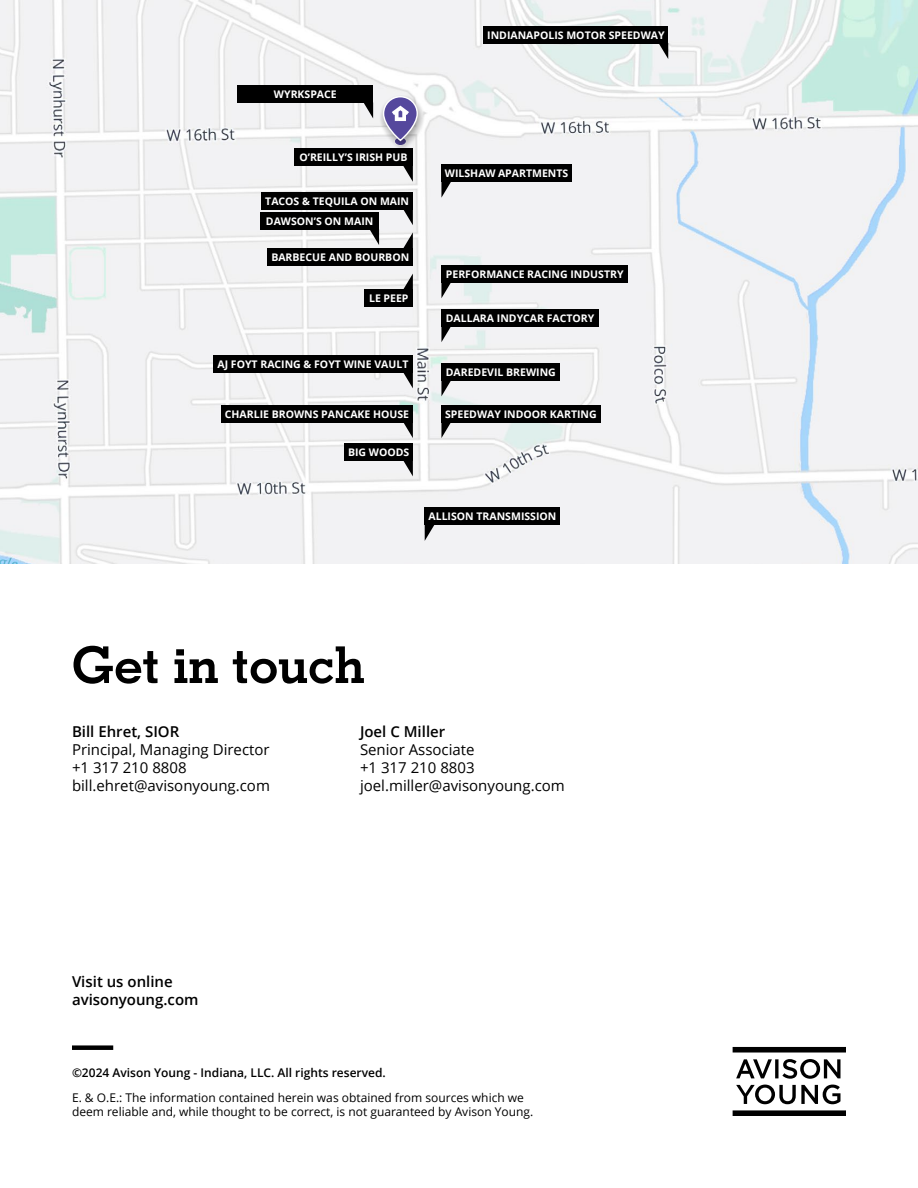
<style>
.page{position:relative;width:918px;height:1188px;background:#fff}
.page>*{position:absolute;margin:0;border:0;box-sizing:border-box;transform-origin:0 0}
.t1{font:700 50.85px "Geometric Slab 703 BT";color:#000}
.t2{font:15px/18px "Open Sans";color:#000}
.t3{font:600 15px/18px "Open Sans";color:#000}
.t4{font:12px/14.4px "Open Sans";color:#000}
.t5{font:600 12px "Open Sans";color:#000}
.t6{font:700 10.5px/20px "Open Sans";color:#fff}
</style>
<div class="page">
<svg style="left:733px;top:1047px;width:113px;height:6px"></svg>
<svg style="left:733px;top:1110px;width:113px;height:6px"></svg>
<svg style="left:736px;top:1059px;width:105px;height:20px"></svg>
<svg style="left:736px;top:1085px;width:104px;height:19px"></svg>
<div style="left:72px;top:1045px;width:41px;height:5px;background:#000"></div>
<img style="left:0;top:0;width:918px;height:563px">
<div style="left:425px;top:508px;width:135px;height:17px;background:#000"></div>
<div style="left:441px;top:265px;width:187px;height:17px;background:#000"></div>
<div style="left:441px;top:164px;width:131px;height:18px;background:#000"></div>
<div style="left:441px;top:309px;width:158px;height:17px;background:#000"></div>
<div style="left:441px;top:363px;width:119px;height:17px;background:#000"></div>
<div style="left:441px;top:405px;width:159px;height:17px;background:#000"></div>
<div style="left:484px;top:26px;width:184px;height:17px;background:#000"></div>
<div style="left:345px;top:443px;width:68px;height:18px;background:#000"></div>
<div style="left:221px;top:405px;width:192px;height:17px;background:#000"></div>
<div style="left:213px;top:355px;width:200px;height:18px;background:#000"></div>
<div style="left:365px;top:290px;width:48px;height:17px;background:#000"></div>
<div style="left:262px;top:192px;width:151px;height:17px;background:#000"></div>
<div style="left:260px;top:212px;width:119px;height:17px;background:#000"></div>
<div style="left:268px;top:248px;width:145px;height:18px;background:#000"></div>
<div style="left:294px;top:149px;width:119px;height:17px;background:#000"></div>
<div style="left:238px;top:85px;width:135px;height:18px;background:#000"></div>
<svg style="left:425px;top:525px;width:9px;height:16px"></svg>
<svg style="left:441px;top:282px;width:10px;height:16px"></svg>
<svg style="left:441px;top:182px;width:10px;height:16px"></svg>
<svg style="left:441px;top:326px;width:10px;height:16px"></svg>
<svg style="left:441px;top:380px;width:10px;height:16px"></svg>
<svg style="left:441px;top:422px;width:10px;height:16px"></svg>
<svg style="left:659px;top:43px;width:9px;height:16px"></svg>
<svg style="left:403px;top:461px;width:10px;height:15px"></svg>
<svg style="left:403px;top:422px;width:10px;height:16px"></svg>
<svg style="left:403px;top:373px;width:10px;height:15px"></svg>
<svg style="left:403px;top:274px;width:10px;height:16px"></svg>
<svg style="left:403px;top:209px;width:10px;height:16px"></svg>
<svg style="left:369px;top:229px;width:10px;height:16px"></svg>
<svg style="left:403px;top:232px;width:10px;height:16px"></svg>
<svg style="left:403px;top:166px;width:10px;height:16px"></svg>
<svg style="left:364px;top:103px;width:9px;height:15px"></svg>
<svg style="left:379px;top:95px;width:45px;height:55px"></svg>
<svg style="left:384px;top:97px;width:33px;height:42px"></svg>
<div style="left:383px;top:96px;width:35px;height:44px;border:1px solid #fff;border-radius:17px"></div>
<svg style="left:392px;top:106px;width:17px;height:15px"></svg>
<p class="t6" style="left:274px;top:84px;width:64px">WYRKSPACE</p>
<p class="t6" style="left:299px;top:147px;width:110px">O’REILLY’S IRISH PUB</p>
<p class="t6" style="left:265px;top:191px;width:145px">TACOS &amp; TEQUILA ON MAIN<br>DAWSON’S ON MAIN</p>
<p class="t6" style="left:271px;top:247px;width:139px">BARBECUE AND BOURBON</p>
<p class="t6" style="left:369px;top:288px;width:41px">LE PEEP</p>
<p class="t6" style="left:217px;top:354px;width:193px">AJ FOYT RACING &amp; FOYT WINE VAULT</p>
<p class="t6" style="left:225px;top:404px;width:186px">CHARLIE BROWNS PANCAKE HOUSE</p>
<p class="t6" style="left:348px;top:442px;width:63px">BIG WOODS</p>
<p class="t6" style="left:487px;top:25px;width:179px">INDIANAPOLIS MOTOR SPEEDWAY</p>
<p class="t6" style="left:445px;top:163px;width:125px">WILSHAW APARTMENTS</p>
<p class="t6" style="left:446px;top:264px;width:179px">PERFORMANCE RACING INDUSTRY</p>
<p class="t6" style="left:446px;top:308px;width:150px">DALLARA INDYCAR FACTORY</p>
<p class="t6" style="left:446px;top:362px;width:112px">DAREDEVIL BREWING</p>
<p class="t6" style="left:445px;top:403px;width:153px">SPEEDWAY INDOOR KARTING</p>
<p class="t6" style="left:429px;top:506px;width:129px">ALLISON TRANSMISSION</p>
<h1 class="t1" style="left:72px;top:634px;width:294px">Get in touch</h1>
<h2 class="t3" style="left:72px;top:722px;width:109px">Bill Ehret, SIOR</h2>
<h2 class="t2" style="left:72px;top:740px;width:199px">Principal, Managing Director +1 317 210 8808 bill.ehret@avisonyoung.com</h2>
<h2 class="t3" style="left:72px;top:972px;width:128px">Visit us online avisonyoung.com</h2>
<h2 class="t3" style="left:360px;top:722px;width:87px">Joel C Miller</h2>
<h2 class="t2" style="left:360px;top:740px;width:206px">Senior Associate<br>+1 317 210 8803 joel.miller@avisonyoung.com</h2>
<p class="t5" style="left:72px;top:1064px;width:315px">©2024 Avison Young - Indiana, LLC. All rights reserved.</p>
<p class="t4" style="left:72px;top:1090px;width:463px">E. &amp; O.E.: The information contained herein was obtained from sources which we deem reliable and, while thought to be correct, is not guaranteed by Avison Young.</p>
</div>
